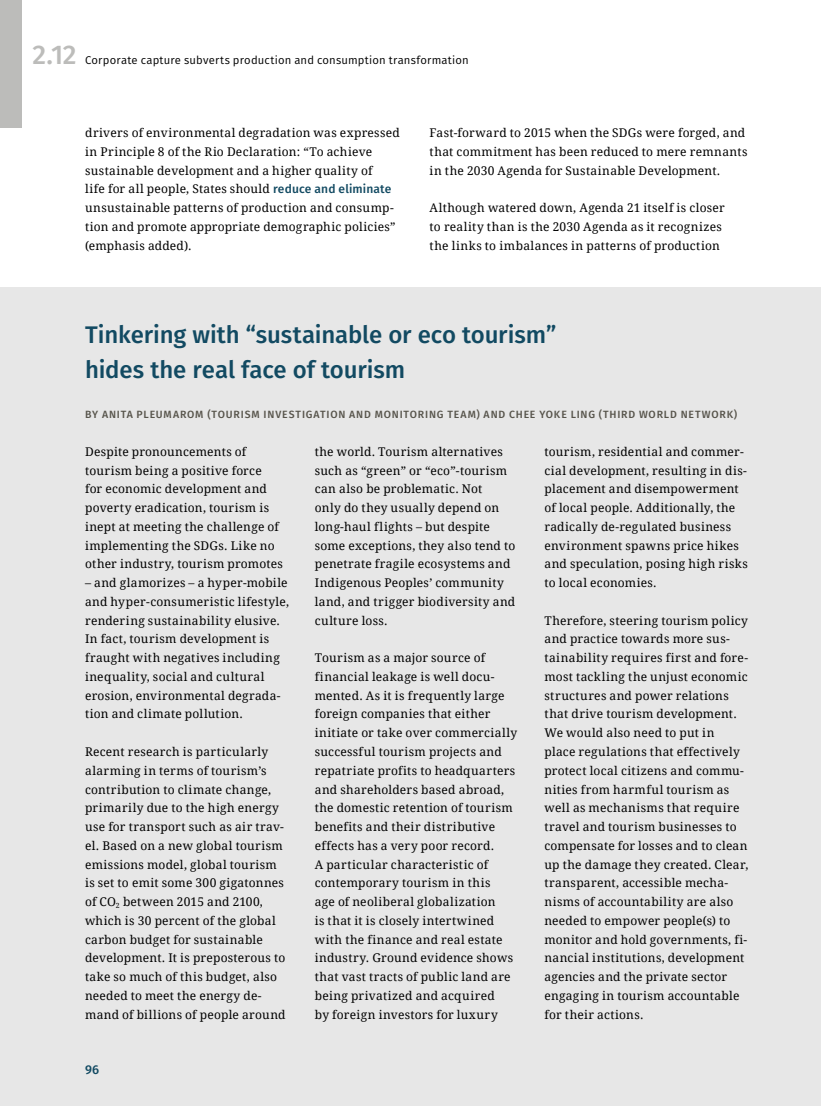
<style>
.page{position:relative;width:821px;height:1106px;background:#fff}
.page>*{position:absolute;margin:0;border:0;box-sizing:border-box;transform-origin:0 0}
.t1{font:500 27px "Fira Sans";color:#bcbcba}
.art-head-kasten{font:500 24px/34.5px "Fira Sans";letter-spacing:-.005em;color:#124a62}
.t2{font:500 12.75px "Fira Sans";color:#124a62}
.text{font:12px/18.8px "Droid Serif";letter-spacing:.02em;color:#000}
.t3{font:11.25px "Fira Sans";letter-spacing:.015em;color:#000}
.autor{font:500 10.5px "Fira Sans";letter-spacing:.075em;color:#57544b}
.s1{font-family:"Fira Sans";font-weight:500;color:#124a62}
</style>
<div class="page">
<div style="left:0;top:287px;width:821px;height:819px;background:#e7e7e7"></div>
<div style="left:0;top:0;width:21px;height:128px;background:#bcbcba"></div>
<h1 class="t1" style="left:32px;top:33px;width:46px">2.12</h1>
<p class="t3" style="left:85px;top:51px;width:385px">Corporate capture subverts production and consumption transformation</p>
<p class="text" style="left:85px;top:123px;width:316px">drivers of environmental degradation was expressed in Principle 8 of the Rio Declaration: “To achieve sustainable development and a higher quality of<br>life for all people, States should <span class="s1">reduce and eliminate </span>unsustainable patterns of production and consump&shy;tion and promote appropriate demographic policies” (emphasis added).</p>
<p class="text" style="left:429px;top:123px;width:319px">Fast-forward to 2015 when the SDGs were forged, and that commitment has been reduced to mere remnants in the 2030 Agenda for Sustainable Development.</p>
<p class="text" style="left:429px;top:198px;width:297px">Although watered down, Agenda 21 itself is closer to reality than is the 2030 Agenda as it recognizes the links to imbalances in patterns of production</p>
<h2 class="art-head-kasten" style="left:85px;top:316px;width:473px">Tinkering with “sustainable or eco tourism” hides the real face of tourism</h2>
<p class="autor" style="left:85px;top:406px;width:653px">BY ANITA PLEUMAROM (TOURISM INVESTIGATION AND MONITORING TEAM) AND CHEE YOKE LING (THIRD WORLD NETWORK)</p>
<p class="text" style="left:85px;top:442px;width:199px">Despite pronouncements of tourism being a positive force<br>for economic development and poverty eradication, tourism is inept at meeting the challenge of implementing the SDGs. Like no other industry, tourism promotes</p>
<p class="text" style="left:85px;top:573px;width:205px">– and glamorizes – a hyper-mobile and hyper-consumeristic lifestyle, rendering sustainability elusive.<br>In fact, tourism development is fraught with negatives including inequality, social and cultural erosion, environmental degrada&shy;tion and climate pollution.</p>
<p class="text" style="left:85px;top:742px;width:202px">Recent research is particularly alarming in terms of tourism’s contribution to climate change, primarily due to the high energy use for transport such as air trav&shy;el. Based on a new global tourism emissions model, global tourism is set to emit some 300 gigatonnes of CO<sub>2</sub> between 2015 and 2100, which is 30 percent of the global carbon budget for sustainable development. It is preposterous to take so much of this budget, also needed to meet the energy de&shy;mand of billions of people around</p>
<p class="text" style="left:315px;top:442px;width:202px">the world. Tourism alternatives such as “green” or “eco”-tourism can also be problematic. Not<br>only do they usually depend on long-haul flights – but despite some exceptions, they also tend to penetrate fragile ecosystems and<br>Indigenous Peoples’ community land, and trigger biodiversity and culture loss.</p>
<p class="text" style="left:315px;top:648px;width:204px">Tourism as a major source of financial leakage is well docu&shy;mented. As it is frequently large foreign companies that either initiate or take over commercially successful tourism projects and repatriate profits to headquarters and shareholders based abroad, the domestic retention of tourism benefits and their distributive effects has a very poor record.<br>A particular characteristic of contemporary tourism in this<br>age of neoliberal globalization<br>is that it is closely intertwined with the finance and real estate industry. Ground evidence shows that vast tracts of public land are being privatized and acquired<br>by foreign investors for luxury</p>
<p class="text" style="left:544px;top:442px;width:205px">tourism, residential and commer&shy;cial development, resulting in dis&shy;placement and disempowerment of local people. Additionally, the radically de-regulated business environment spawns price hikes and speculation, posing high risks to local economies.</p>
<p class="text" style="left:544px;top:611px;width:205px">Therefore, steering tourism policy and practice towards more sus&shy;tainability requires first and fore&shy;most tackling the unjust economic structures and power relations that drive tourism development.<br>We would also need to put in<br>place regulations that effectively protect local citizens and commu&shy;nities from harmful tourism as well as mechanisms that require travel and tourism businesses to compensate for losses and to clean up the damage they created. Clear, transparent, accessible mecha&shy;nisms of accountability are also needed to empower people(s) to monitor and hold governments, fi&shy;nancial institutions, development agencies and the private sector engaging in tourism accountable for their actions.</p>
<p class="t2" style="left:85px;top:1059px;width:15px">96</p>
</div>
